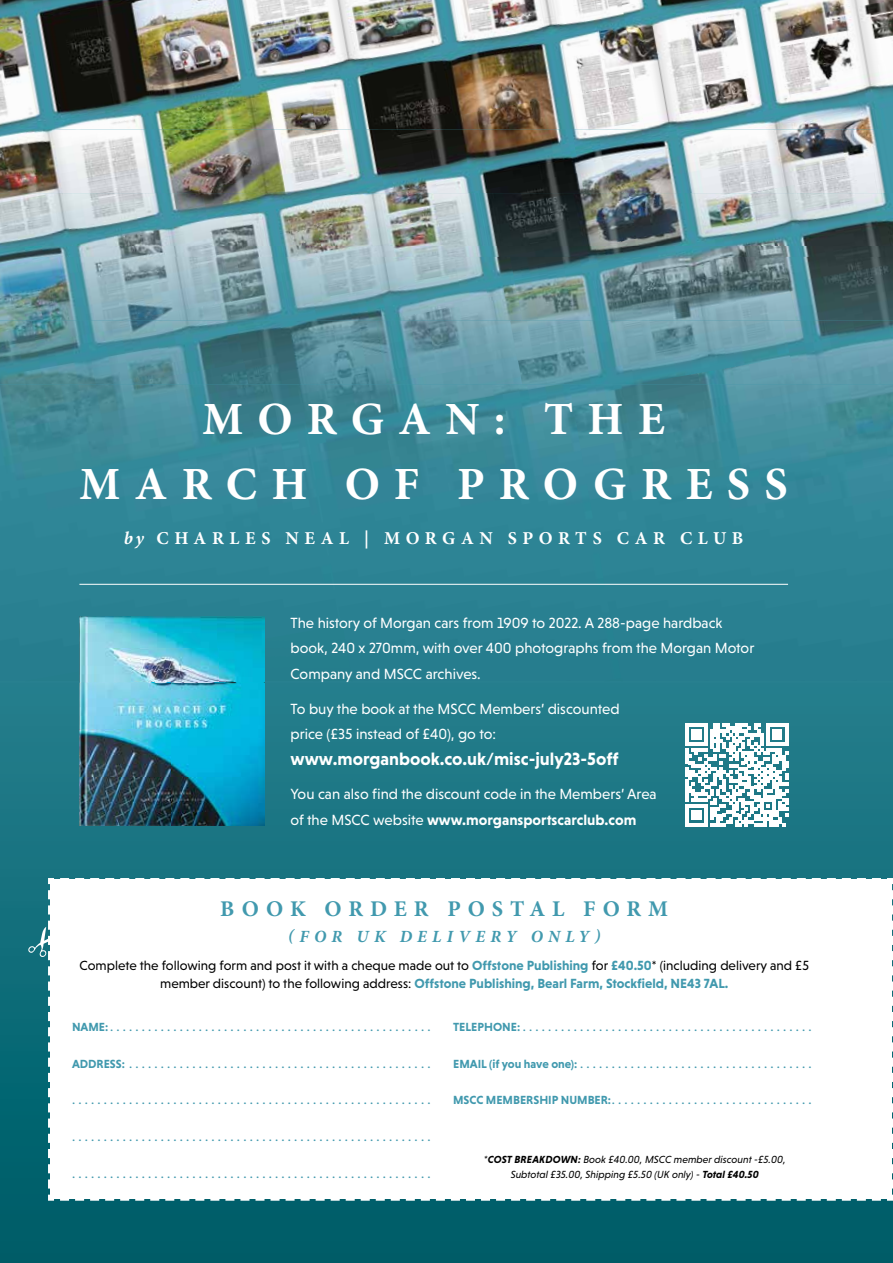
<style>
.page{position:relative;width:893px;height:1263px;background:#fff}
.page>*{position:absolute;margin:0;border:0;box-sizing:border-box;transform-origin:0 0}
.t1{font:700 46.2px/65.6px "Minion Pro";letter-spacing:.31em;color:#fff;text-align:center}
.t2{font:700 22.5px "Minion Pro";letter-spacing:.31em;color:#4199ae}
.t3{font:700 18.15px "Minion Pro";letter-spacing:.31em;color:#fff}
.t4{font:700 18px "Niveau Grotesk";color:#fff}
.t5{font:italic 700 17.1px "Minion Pro";letter-spacing:.31em;color:#4199ae}
.t6{font:15px/25.8px "Niveau Grotesk";color:#fff}
.t7{font:13.5px "Niveau Grotesk";color:#4199ae}
.t8{font:13.5px/17.2px "Niveau Grotesk";color:#000;text-align:center}
.t9{font:italic 10.5px/15px "Niveau Grotesk";color:#000;text-align:center}
.s1{font-style:italic}
.s2{font-weight:700}
.s3{font-weight:700;color:#4199ae}
.s4{font-weight:700;font-size:12px}
</style>
<div class="page">
<img style="left:0;top:0;width:292px;height:129px">
<img style="left:292px;top:0;width:329px;height:129px">
<img style="left:621px;top:0;width:272px;height:129px">
<img style="left:75px;top:88px;width:241px;height:41px">
<img style="left:377px;top:84px;width:268px;height:45px">
<img style="left:0;top:129px;width:304px;height:64px">
<img style="left:304px;top:129px;width:268px;height:64px">
<img style="left:179px;top:170px;width:137px;height:23px">
<img style="left:572px;top:129px;width:267px;height:64px">
<img style="left:465px;top:173px;width:119px;height:20px">
<img style="left:839px;top:129px;width:54px;height:64px">
<img style="left:748px;top:175px;width:103px;height:18px">
<img style="left:0;top:193px;width:311px;height:54px">
<img style="left:311px;top:193px;width:317px;height:54px">
<img style="left:284px;top:240px;width:37px;height:7px">
<img style="left:628px;top:193px;width:265px;height:54px">
<img style="left:591px;top:238px;width:48px;height:9px">
<svg style="left:0;top:682px;width:893px;height:581px;background:#15707d"></svg>
<img style="left:0;top:247px;width:893px;height:10px">
<img style="left:0;top:257px;width:236px;height:127px">
<img style="left:236px;top:257px;width:274px;height:127px">
<img style="left:122px;top:299px;width:126px;height:22px">
<img style="left:510px;top:257px;width:274px;height:127px">
<img style="left:379px;top:296px;width:143px;height:25px">
<img style="left:784px;top:257px;width:109px;height:127px">
<img style="left:635px;top:293px;width:161px;height:28px">
<img style="left:122px;top:363px;width:126px;height:21px">
<img style="left:379px;top:360px;width:143px;height:24px">
<img style="left:635px;top:357px;width:161px;height:27px">
<img style="left:0;top:681px;width:893px;height:1px">
<img style="left:0;top:384px;width:299px;height:297px">
<img style="left:299px;top:384px;width:270px;height:297px">
<img style="left:569px;top:384px;width:324px;height:297px">
<img style="left:25px;top:671px;width:54px;height:10px">
<div style="left:264px;top:625px;width:87px;height:56px;background:#267e8d"></div>
<img style="left:314px;top:674px;width:38px;height:7px">
<img style="left:604px;top:678px;width:18px;height:3px">
<svg style="left:47px;top:876px;width:846px;height:326px"></svg>
<svg style="left:28px;top:890px;width:23px;height:301px;background:#247984"></svg>
<hr style="left:79px;top:584px;width:709px;height:1px;background:#fff">
<img style="left:79px;top:616px;width:185px;height:209px">
<svg style="left:685px;top:724px;width:103px;height:102px"></svg>
<h1 class="t1" style="left:80px;top:386px;width:710px">MORGAN: THE<br>MARCH OF PROGRESS</h1>
<h3 class="t3" style="left:124px;top:526px;width:621px"><span class="s1">by</span> CHARLES NEAL | MORGAN SPORTS CAR CLUB</h3>
<p class="t6" style="left:291px;top:609px;width:465px">The history of Morgan cars from 1909 to 2022. A 288-page hardback book, 240 x 270mm, with over 400 photographs from the Morgan Motor<br>Company and MSCC archives.</p>
<p class="t6" style="left:291px;top:695px;width:331px">To buy the book at the MSCC Members’ discounted price (£35 instead of £40), go to:</p>
<h3 class="t4" style="left:291px;top:749px;width:330px">www.morganbook.co.uk/misc-july23-5off</h3>
<p class="t6" style="left:291px;top:781px;width:368px">You can also find the discount code in the Members’ Area of the MSCC website <span class="s2">www.morgansportscarclub.com</span></p>
<h2 class="t2" style="left:220px;top:893px;width:449px">BOOK ORDER POSTAL FORM</h2>
<p class="t5" style="left:288px;top:925px;width:314px">(FOR UK DELIVERY ONLY)</p>
<p class="t8" style="left:80px;top:957px;width:731px">Complete the following form and post it with a cheque made out to <span class="s3">Offstone Publishing</span> for <span class="s3">£40.50</span><span class="s2">*</span> (including delivery and £5 member discount) to the following address: <span class="s3">Offstone Publishing, Bearl Farm, Stockfield, NE43 7AL.</span></p>
<p class="t7" style="left:72px;top:1019px;width:360px"><span class="s4">NAME:</span> . . . . . . . . . . . . . . . . . . . . . . . . . . . . . . . . . . . . . . . . . . . . . . . . . . .</p>
<p class="t7" style="left:72px;top:1055px;width:360px"><span class="s4">ADDRESS:</span> . . . . . . . . . . . . . . . . . . . . . . . . . . . . . . . . . . . . . . . . . . . . . . . .</p>
<p class="t7" style="left:72px;top:1092px;width:360px">. . . . . . . . . . . . . . . . . . . . . . . . . . . . . . . . . . . . . . . . . . . . . . . . . . . . . . . . .</p>
<p class="t7" style="left:72px;top:1129px;width:360px">. . . . . . . . . . . . . . . . . . . . . . . . . . . . . . . . . . . . . . . . . . . . . . . . . . . . . . . . .</p>
<p class="t7" style="left:72px;top:1166px;width:360px">. . . . . . . . . . . . . . . . . . . . . . . . . . . . . . . . . . . . . . . . . . . . . . . . . . . . . . . . .</p>
<p class="t7" style="left:453px;top:1019px;width:360px"><span class="s4">TELEPHONE:</span> . . . . . . . . . . . . . . . . . . . . . . . . . . . . . . . . . . . . . . . . . . . . . .</p>
<p class="t7" style="left:453px;top:1055px;width:360px"><span class="s4">EMAIL (if you have one):</span> . . . . . . . . . . . . . . . . . . . . . . . . . . . . . . . . . . . . .</p>
<p class="t7" style="left:453px;top:1092px;width:360px"><span class="s4">MSCC MEMBERSHIP NUMBER:</span> . . . . . . . . . . . . . . . . . . . . . . . . . . . . . . . .</p>
<p class="t9" style="left:484px;top:1152px;width:303px"><span class="s2">*COST BREAKDOWN:</span> Book £40.00, MSCC member discount -£5.00,<br>Subtotal £35.00, Shipping £5.50 (UK only) - <span class="s2">Total £40.50</span></p>
</div>
